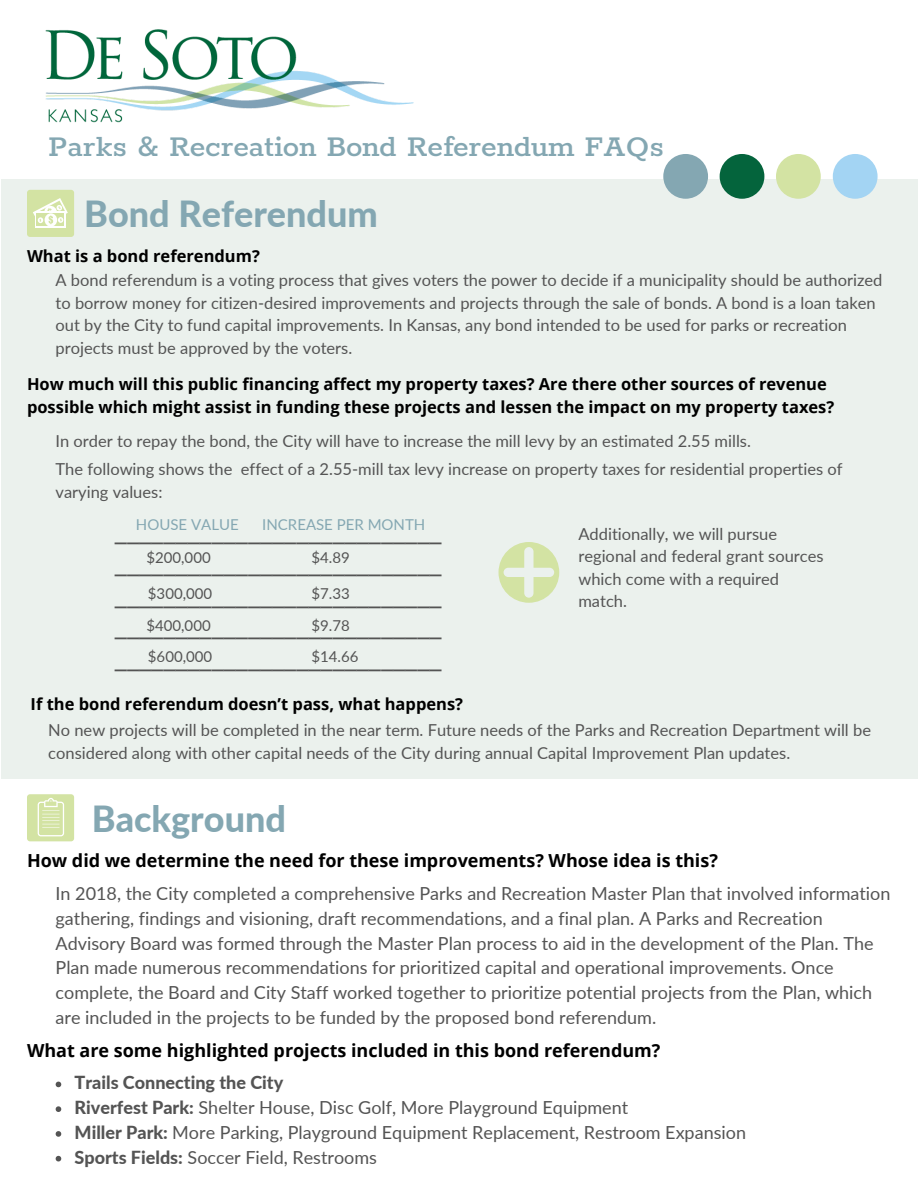
<style>
.page{position:relative;width:918px;height:1188px;background:#fff}
.page>*{position:absolute;margin:0;border:0;box-sizing:border-box;transform-origin:0 0}
.t1{font:800 36px "Lato";color:#84a7b2}
.t2{font:500 33px "Rokkitt";color:#84a7b2}
.t3{font:27px/31.8px "Open Sans";color:#545454;text-align:justify}
.t4{font:18px/24.8px "Lato";color:#545454}
.t5{font:700 18px "Open Sans";color:#000}
.t6{font:16.5px/22.5px "Lato";color:#545454}
.t7{font:700 16.5px/22.5px "Open Sans";color:#000}
.t8{font:15px/32px "Lato";color:#545454}
.t9{font:15px "Lato";color:#84a7b2}
.s1{font-weight:800}
</style>
<div class="page">
<img style="left:45px;top:29px;width:369px;height:94px">
<div style="left:1px;top:179px;width:917px;height:600px;background:#ebf1ed"></div>
<div style="left:663px;top:154px;width:45px;height:45px;background:#84a7b2;border-radius:50%"></div>
<div style="left:720px;top:154px;width:44px;height:45px;background:#04643c;border-radius:50%"></div>
<div style="left:776px;top:154px;width:45px;height:45px;background:#d3e3a3;border-radius:50%"></div>
<div style="left:833px;top:154px;width:45px;height:45px;background:#a3d4f3;border-radius:50%"></div>
<div style="left:27px;top:190px;width:47px;height:47px;background:#d3e3a3;border-radius:3px"></div>
<div style="left:35px;top:212px;width:31px;height:16px;background:#fff"></div>
<svg style="left:33px;top:198px;width:35px;height:28px"></svg>
<svg style="left:499px;top:542px;width:60px;height:61px"></svg>
<div style="left:27px;top:794px;width:47px;height:47px;background:#d3e3a3;border-radius:3px"></div>
<svg style="left:38px;top:798px;width:26px;height:38px"></svg>
<svg style="left:56px;top:1082px;width:5px;height:5px"></svg>
<svg style="left:56px;top:1106px;width:5px;height:6px"></svg>
<svg style="left:56px;top:1131px;width:5px;height:6px"></svg>
<svg style="left:56px;top:1156px;width:5px;height:5px"></svg>
<h2 class="t2" style="left:48px;top:129px;width:617px">Parks &amp; Recreation Bond Referendum FAQs</h2>
<h1 class="t1" style="left:84px;top:191px;width:295px">Bond Referendum</h1>
<p class="t7" style="left:27px;top:244px;width:234px">What is a bond referendum?</p>
<p class="t6" style="left:56px;top:269px;width:828px">A bond referendum is a voting process that gives voters the power to decide if a municipality should be authorized to borrow money for citizen-desired improvements and projects through the sale of bonds. A bond is a loan taken out by the City to fund capital improvements. In Kansas, any bond intended to be used for parks or recreation projects must be approved by the voters.</p>
<p class="t7" style="left:27px;top:372px;width:809px">How much will this public financing affect my property taxes? Are there other sources of revenue possible which might assist in funding these projects and lessen the impact on my property taxes?</p>
<p class="t6" style="left:56px;top:426px;width:789px;line-height:28.2px">In order to repay the bond, the City will have to increase the mill levy by an estimated 2.55 mills.<br>The following shows the effect of a 2.55-mill tax levy increase on property taxes for residential properties of</p>
<p class="t6" style="left:56px;top:480px;width:108px">varying values:</p>
<p class="t9" style="left:136px;top:515px;width:104px">HOUSE VALUE</p>
<p class="t9" style="left:262px;top:515px;width:165px">INCREASE PER MONTH</p>
<p class="t8" style="left:146px;top:542px;width:66px">$200,000</p>
<p class="t8" style="left:311px;top:542px;width:40px">$4.89</p>
<h3 class="t3" style="left:115px;top:514px;width:328px">___________________________ ___________________________ ___________________________</h3>
<p class="t8" style="left:148px;top:577px;width:66px">$300,000</p>
<p class="t8" style="left:311px;top:577px;width:49px">$7.33 $9.78 $14.66</p>
<p class="t8" style="left:146px;top:609px;width:67px;line-height:31.5px">$400,000 $600,000</p>
<h3 class="t3" style="left:115px;top:609px;width:328px">___________________________</h3>
<h3 class="t3" style="left:115px;top:641px;width:328px">___________________________</h3>
<p class="t6" style="left:578px;top:522px;width:247px">Additionally, we will pursue regional and federal grant sources which come with a required match.</p>
<p class="t7" style="left:31px;top:692px;width:434px">If the bond referendum doesn’t pass, what happens?</p>
<p class="t6" style="left:48px;top:719px;width:824px">No new projects will be completed in the near term. Future needs of the Parks and Recreation Department will be considered along with other capital needs of the City during annual Capital Improvement Plan updates.</p>
<h1 class="t1" style="left:92px;top:797px;width:196px">Background</h1>
<p class="t5" style="left:27px;top:848px;width:693px">How did we determine the need for these improvements? Whose idea is this?</p>
<p class="t4" style="left:56px;top:881px;width:836px">In 2018, the City completed a comprehensive Parks and Recreation Master Plan that involved information gathering, findings and visioning, draft recommendations, and a final plan. A Parks and Recreation Advisory Board was formed through the Master Plan process to aid in the development of the Plan. The Plan made numerous recommendations for prioritized capital and operational improvements. Once complete, the Board and City Staff worked together to prioritize potential projects from the Plan, which are included in the projects to be funded by the proposed bond referendum.</p>
<p class="t5" style="left:27px;top:1038px;width:635px">What are some highlighted projects included in this bond referendum?</p>
<p class="t4" style="left:75px;top:1070px;width:673px"><span class="s1">Trails Connecting the City<br>Riverfest Park:</span> Shelter House, Disc Golf, More Playground Equipment<br><span class="s1">Miller Park:</span> More Parking, Playground Equipment Replacement, Restroom Expansion <span class="s1">Sports Fields:</span> Soccer Field, Restrooms</p>
</div>
